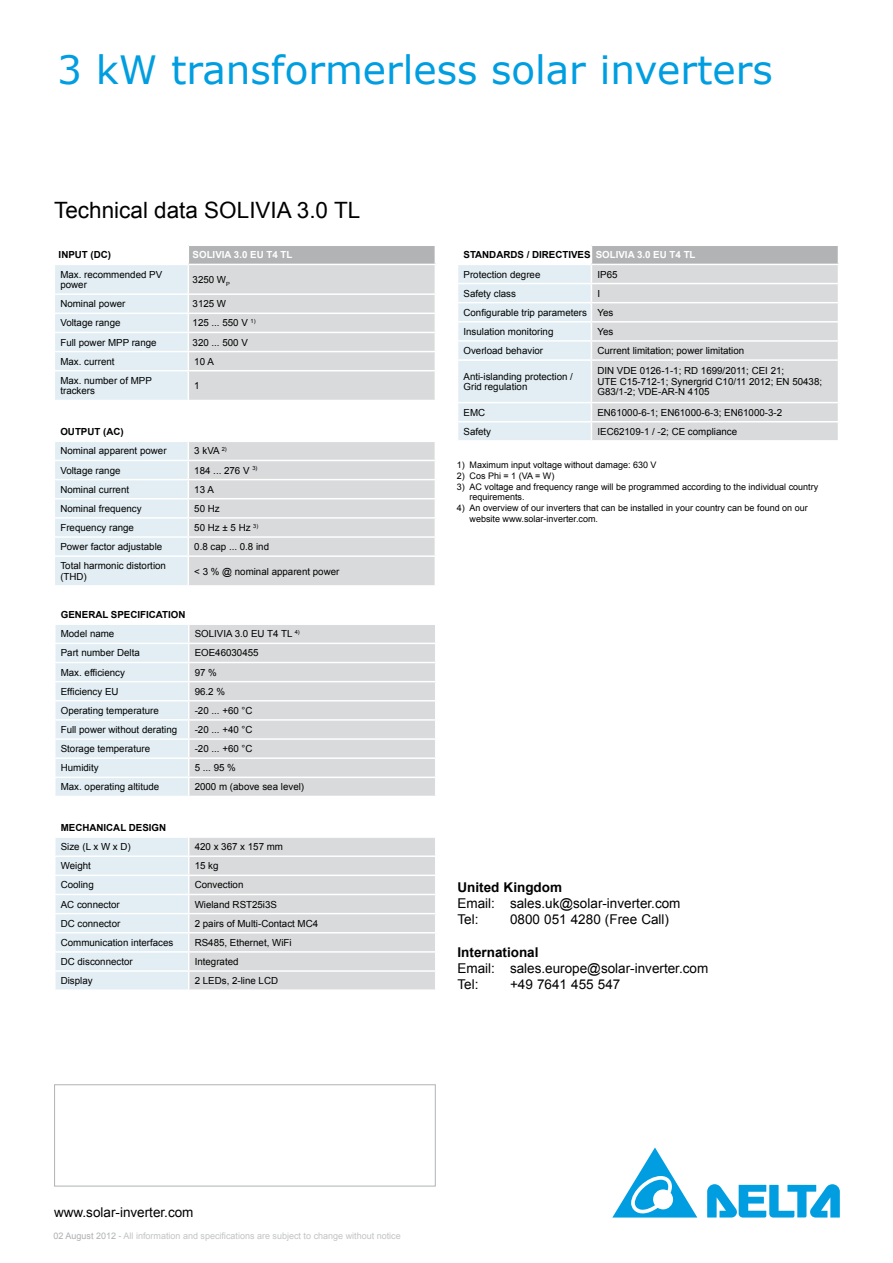
<style>
.page{position:relative;width:893px;height:1263px;background:#fff}
.page>*{position:absolute;margin:0;border:0;box-sizing:border-box;transform-origin:0 0}
.t1{font:39px "Verdana";color:#009ee0}
.t2{font:22.5px "Arial";color:#000}
.t3{font:13.5px/16.2px "Arial";color:#000}
.t4{font:700 13.5px "Arial";color:#000}
.t5{font:9.75px/10.5px "Arial";color:#000}
.t6{font:700 9.75px/19.2px "Arial";color:#000}
.t7{font:700 9.75px "Arial";color:#fff}
.t8{font:9px/10.8px "Arial";color:#000}
.t9{font:9px "Arial";color:#c2c3c4}
.s1{font-weight:700}
.s2{font-weight:700;color:#fff}
.s3{color:#fff}
.s4{font-weight:400}
.s5{color:#aeafb2}
.s6{color:#b1b3b4}
</style>
<div class="page">
<svg style="left:707px;top:1184px;width:133px;height:33px"></svg>
<svg style="left:612px;top:1147px;width:85px;height:70px"></svg>
<div style="left:54px;top:1084px;width:382px;height:102px;border:1px solid #b1b3b4"></div>
<svg style="left:55px;top:625px;width:380px;height:171px"></svg>
<svg style="left:55px;top:442px;width:380px;height:143px"></svg>
<hr style="left:54px;top:460px;width:134px;height:1px;background:#fff">
<hr style="left:188px;top:460px;width:248px;height:1px;background:#fff">
<hr style="left:54px;top:479px;width:134px;height:1px;background:#fff">
<hr style="left:188px;top:479px;width:248px;height:1px;background:#fff">
<hr style="left:54px;top:498px;width:134px;height:1px;background:#fff">
<hr style="left:188px;top:498px;width:248px;height:1px;background:#fff">
<hr style="left:54px;top:517px;width:134px;height:2px;background:#fff">
<hr style="left:188px;top:517px;width:248px;height:2px;background:#fff">
<hr style="left:54px;top:536px;width:134px;height:2px;background:#fff">
<hr style="left:188px;top:536px;width:248px;height:2px;background:#fff">
<hr style="left:54px;top:555px;width:134px;height:2px;background:#fff">
<hr style="left:188px;top:555px;width:248px;height:2px;background:#fff">
<svg style="left:458px;top:246px;width:381px;height:194px"></svg>
<hr style="left:591px;top:264px;width:248px;height:1px;background:#fff">
<svg style="left:55px;top:246px;width:381px;height:154px"></svg>
<svg style="left:55px;top:838px;width:380px;height:151px"></svg>
<hr style="left:54px;top:855px;width:135px;height:2px;background:#fff">
<hr style="left:189px;top:855px;width:247px;height:2px;background:#fff">
<hr style="left:54px;top:874px;width:135px;height:2px;background:#fff">
<hr style="left:189px;top:874px;width:247px;height:2px;background:#fff">
<hr style="left:54px;top:894px;width:135px;height:1px;background:#fff">
<hr style="left:189px;top:894px;width:247px;height:1px;background:#fff">
<hr style="left:54px;top:913px;width:135px;height:1px;background:#fff">
<hr style="left:189px;top:913px;width:247px;height:1px;background:#fff">
<hr style="left:54px;top:932px;width:135px;height:1px;background:#fff">
<hr style="left:189px;top:932px;width:247px;height:1px;background:#fff">
<hr style="left:54px;top:951px;width:135px;height:2px;background:#fff">
<hr style="left:189px;top:951px;width:247px;height:2px;background:#fff">
<hr style="left:54px;top:970px;width:135px;height:2px;background:#fff">
<hr style="left:189px;top:970px;width:247px;height:2px;background:#fff">
<h1 class="t1" style="left:57px;top:43px;width:717px">3 kW transformerless solar inverters</h1>
<h2 class="t2" style="left:54px;top:196px;width:308px">Technical data SOLIVIA 3.0 TL</h2>
<p class="t6" style="left:59px;top:246px;width:54px">INPUT (DC)</p>
<p class="t7" style="left:193px;top:248px;width:101px">SOLIVIA 3.0 EU T4 TL</p>
<p class="t5" style="left:60px;top:269px;width:103px">Max. recommended PV power</p>
<p class="t5" style="left:193px;top:274px;width:39px">3250 W<sub>P</sub></p>
<p class="t5" style="left:60px;top:299px;width:67px">Nominal power</p>
<p class="t5" style="left:193px;top:299px;width:35px">3125 W</p>
<p class="t5" style="left:60px;top:318px;width:62px">Voltage range</p>
<p class="t5" style="left:193px;top:318px;width:65px">125 ... 550 V <sup>1)</sup></p>
<p class="t5" style="left:60px;top:337px;width:98px">Full power MPP range</p>
<p class="t5" style="left:193px;top:337px;width:57px">320 ... 500 V</p>
<p class="t5" style="left:60px;top:356px;width:56px">Max. current</p>
<p class="t5" style="left:194px;top:356px;width:21px">10 A</p>
<p class="t5" style="left:60px;top:375px;width:93px">Max. number of MPP trackers</p>
<p class="t5" style="left:194px;top:381px;width:7px">1</p>
<p class="t5" style="left:60px;top:422px;width:108px;line-height:19.2px"><span class="s1">OUTPUT (AC)</span><span class="s2">)<br></span>Nominal apparent power</p>
<p class="t5" style="left:194px;top:446px;width:34px">3 kVA <sup>2)</sup></p>
<p class="t5" style="left:60px;top:465px;width:62px">Voltage range</p>
<p class="t5" style="left:194px;top:465px;width:65px">184 ... 276 V <sup>3)</sup></p>
<p class="t5" style="left:60px;top:484px;width:70px">Nominal current</p>
<p class="t5" style="left:194px;top:484px;width:21px">13 A</p>
<p class="t5" style="left:60px;top:503px;width:83px">Nominal frequency</p>
<p class="t5" style="left:194px;top:503px;width:27px">50 Hz</p>
<p class="t5" style="left:60px;top:522px;width:75px">Frequency range</p>
<p class="t5" style="left:194px;top:522px;width:66px">50 Hz ± 5 Hz <sup>3)</sup></p>
<p class="t5" style="left:60px;top:542px;width:103px">Power factor adjustable</p>
<p class="t5" style="left:194px;top:542px;width:76px">0.8 cap ... 0.8 ind</p>
<p class="t5" style="left:60px;top:561px;width:107px">Total harmonic distortion (THD)</p>
<p class="t5" style="left:194px;top:566px;width:147px">&lt; 3 % @ nominal apparent power</p>
<p class="t6" style="left:61px;top:605px;width:126px">GENERAL SPECIFICATION</p>
<p class="t5" style="left:61px;top:629px;width:55px">Model name</p>
<p class="t5" style="left:195px;top:629px;width:107px">SOLIVIA 3.0 EU T4 TL <sup>4)</sup></p>
<p class="t5" style="left:61px;top:648px;width:81px">Part number Delta</p>
<p class="t5" style="left:195px;top:648px;width:65px">EOE46030455</p>
<p class="t5" style="left:61px;top:667px;width:66px">Max. efficiency</p>
<p class="t5" style="left:195px;top:667px;width:24px">97 %</p>
<p class="t5" style="left:61px;top:686px;width:59px">Efficiency EU</p>
<p class="t5" style="left:195px;top:686px;width:32px">96.2 %</p>
<p class="t5" style="left:61px;top:705px;width:100px">Operating temperature</p>
<p class="t5" style="left:195px;top:705px;width:59px">-20 ... +60 °C</p>
<p class="t5" style="left:61px;top:724px;width:118px">Full power without derating</p>
<p class="t5" style="left:195px;top:724px;width:59px">-20 ... +40 °C</p>
<p class="t5" style="left:61px;top:743px;width:91px">Storage temperature</p>
<p class="t5" style="left:195px;top:743px;width:59px">-20 ... +60 °C</p>
<p class="t5" style="left:61px;top:763px;width:39px">Humidity</p>
<p class="t5" style="left:195px;top:763px;width:43px">5 ... 95 %</p>
<p class="t5" style="left:61px;top:782px;width:100px">Max. operating altitude</p>
<p class="t5" style="left:195px;top:782px;width:111px">2000 m (above sea level)</p>
<p class="t6" style="left:61px;top:818px;width:107px">MECHANICAL DESIGN</p>
<p class="t5" style="left:61px;top:842px;width:72px">Size (L x W x D)</p>
<p class="t5" style="left:195px;top:842px;width:90px">420 x 367 x 157 mm</p>
<p class="t5" style="left:61px;top:861px;width:32px">Weight</p>
<p class="t5" style="left:195px;top:861px;width:25px">15 kg</p>
<p class="t5" style="left:61px;top:880px;width:35px">Cooling</p>
<p class="t5" style="left:195px;top:880px;width:50px">Convection</p>
<p class="t5" style="left:61px;top:899px;width:61px">AC connector</p>
<p class="t5" style="left:195px;top:899px;width:84px">Wieland RST25i3S</p>
<p class="t5" style="left:61px;top:918px;width:61px">DC connector</p>
<p class="t5" style="left:195px;top:918px;width:125px">2 pairs of Multi-Contact MC4</p>
<p class="t5" style="left:61px;top:937px;width:114px">Communication interfaces</p>
<p class="t5" style="left:195px;top:937px;width:98px">RS485, Ethernet, WiFi</p>
<p class="t5" style="left:61px;top:956px;width:74px">DC disconnector</p>
<p class="t5" style="left:195px;top:956px;width:45px">Integrated</p>
<p class="t5" style="left:61px;top:975px;width:33px">Display</p>
<p class="t5" style="left:195px;top:975px;width:85px">2 LEDs, 2-line LCD</p>
<p class="t6" style="left:463px;top:246px;width:234px">STANDARDS / DIRECTIVES <span class="s3">SOLIVIA 3.0 EU T4 TL<br></span><span class="s4">Protection degree</span></p>
<p class="t5" style="left:597px;top:269px;width:22px">IP65</p>
<p class="t5" style="left:463px;top:288px;width:54px">Safety class</p>
<p class="t5" style="left:463px;top:284px;width:151px;line-height:19.2px;text-indent:134px">I<br>Configurable trip parameters Yes<br>Insulation monitoring</p>
<p class="t5" style="left:597px;top:326px;width:17px">Yes</p>
<p class="t5" style="left:463px;top:345px;width:81px">Overload behavior</p>
<p class="t5" style="left:597px;top:345px;width:148px">Current limitation; power limitation</p>
<p class="t5" style="left:463px;top:371px;width:111px">Anti-islanding protection /<br>Grid regulation</p>
<p class="t5" style="left:597px;top:366px;width:226px">DIN VDE 0126-1-1; RD 1699/2011; CEI 21;<br>UTE C15-712-1; Synergrid C10/11 2012; EN 50438;<br>G83/1-2; VDE-AR-N 4105</p>
<p class="t5" style="left:463px;top:407px;width:23px">EMC</p>
<p class="t5" style="left:597px;top:407px;width:186px">EN61000-6-1; EN61000-6-3; EN61000-3-2</p>
<p class="t5" style="left:463px;top:426px;width:29px">Safety</p>
<p class="t5" style="left:597px;top:426px;width:141px">IEC62109-1 / -2; CE compliance</p>
<p class="t8" style="left:457px;top:459px;width:201px">1) Maximum input voltage without damage: 630 V</p>
<p class="t8" style="left:457px;top:470px;width:99px">2) Cos Phi = 1 (VA = W)</p>
<p class="t8" style="left:469px;top:481px;width:350px;text-indent:-13px">3) AC voltage and frequency range will be programmed according to the individual country requirements.</p>
<p class="t8" style="left:469px;top:503px;width:340px;text-indent:-13px">4) An overview of our inverters that can be installed in your country can be found on our website www.solar-inverter.com.</p>
<h3 class="t4" style="left:457px;top:878px;width:106px">United Kingdom</h3>
<h3 class="t3" style="left:457px;top:895px;width:225px">Email: sales.uk@solar-inverter.com<br>Tel:</h3>
<h3 class="t3" style="left:510px;top:911px;width:161px">0800 051 4280 (Free Call)</h3>
<h3 class="t4" style="left:457px;top:943px;width:83px">International</h3>
<h3 class="t3" style="left:457px;top:960px;width:252px">Email: sales.europe@solar-inverter.com<br>Tel:</h3>
<h3 class="t3" style="left:510px;top:976px;width:112px">+49 7641 455 547</h3>
<h3 class="t3" style="left:54px;top:1205px;width:141px">www.solar-inverter.com</h3>
<p class="t9" style="left:54px;top:1230px;width:349px"><span class="s5">02 August</span> <span class="s6">2012 -</span> All information and specifications are subject to change without notice</p>
</div>
